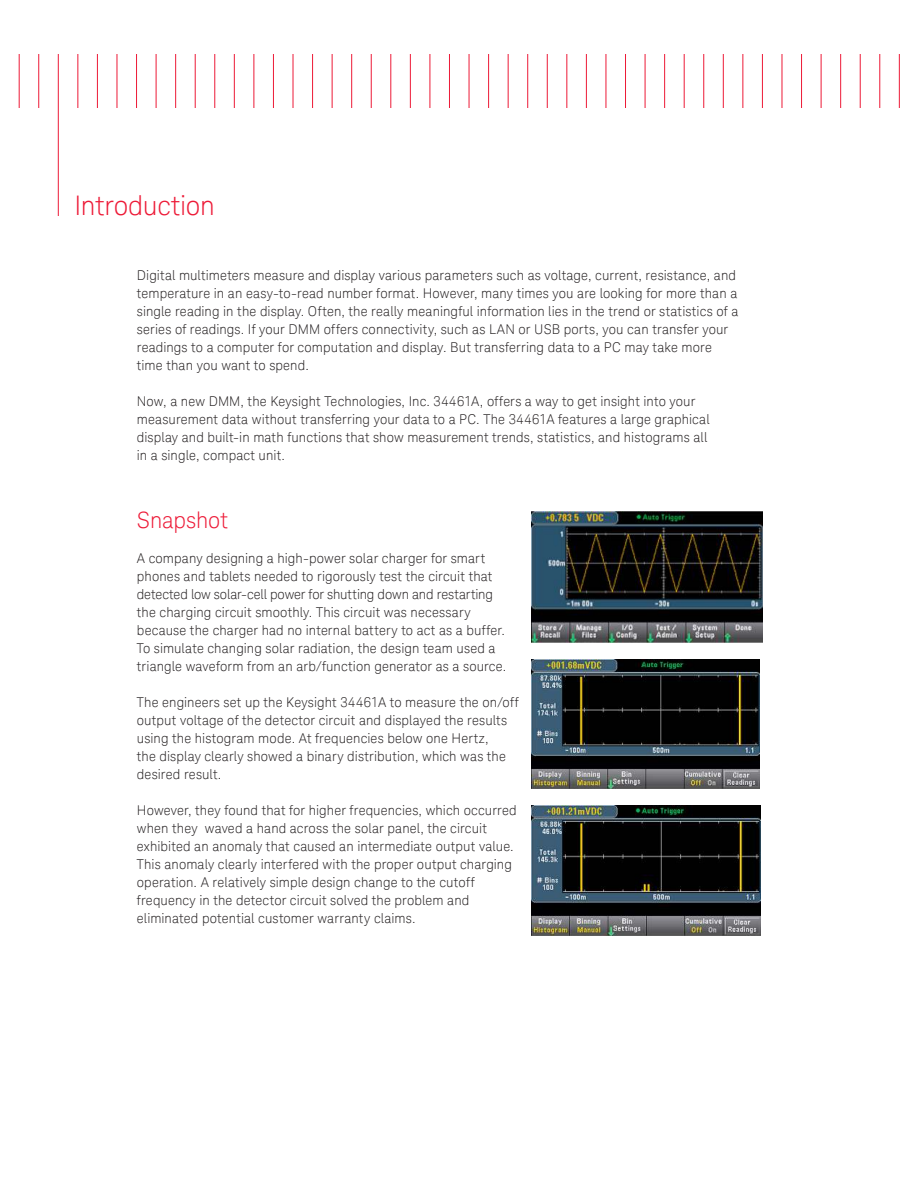
<style>
.page{position:relative;width:918px;height:1188px;background:#fff}
.page>*{position:absolute;margin:0;border:0;box-sizing:border-box;transform-origin:0 0}
.t1{font:300 27px "Keysight Sans";letter-spacing:-.005em;color:#ed1a37}
.t2{font:300 22.5px "Keysight Sans";letter-spacing:-.005em;color:#ed1a37}
.t3{font:300 13.5px/18px "Keysight Sans";letter-spacing:.01em;color:#231f20}
</style>
<div class="page">
<img style="left:531px;top:512px;width:231px;height:130px">
<img style="left:531px;top:660px;width:228px;height:128px">
<img style="left:531px;top:806px;width:230px;height:129px">
<hr style="left:19px;top:54px;width:1px;height:54px;background:#ed1a37">
<hr style="left:38px;top:54px;width:1px;height:54px;background:#ed1a37">
<hr style="left:58px;top:54px;width:1px;height:162px;background:#ed1a37">
<hr style="left:77px;top:54px;width:1px;height:54px;background:#ed1a37">
<hr style="left:97px;top:54px;width:1px;height:54px;background:#ed1a37">
<hr style="left:117px;top:54px;width:1px;height:54px;background:#ed1a37">
<hr style="left:136px;top:54px;width:1px;height:54px;background:#ed1a37">
<hr style="left:156px;top:54px;width:1px;height:54px;background:#ed1a37">
<hr style="left:175px;top:54px;width:1px;height:54px;background:#ed1a37">
<hr style="left:195px;top:54px;width:1px;height:54px;background:#ed1a37">
<hr style="left:214px;top:54px;width:1px;height:54px;background:#ed1a37">
<hr style="left:234px;top:54px;width:1px;height:54px;background:#ed1a37">
<hr style="left:254px;top:54px;width:1px;height:54px;background:#ed1a37">
<hr style="left:273px;top:54px;width:1px;height:54px;background:#ed1a37">
<hr style="left:293px;top:54px;width:1px;height:54px;background:#ed1a37">
<hr style="left:312px;top:54px;width:1px;height:54px;background:#ed1a37">
<hr style="left:332px;top:54px;width:1px;height:54px;background:#ed1a37">
<hr style="left:351px;top:54px;width:1px;height:54px;background:#ed1a37">
<hr style="left:371px;top:54px;width:1px;height:54px;background:#ed1a37">
<hr style="left:390px;top:54px;width:1px;height:54px;background:#ed1a37">
<hr style="left:410px;top:54px;width:1px;height:54px;background:#ed1a37">
<hr style="left:430px;top:54px;width:1px;height:54px;background:#ed1a37">
<hr style="left:449px;top:54px;width:1px;height:54px;background:#ed1a37">
<hr style="left:469px;top:54px;width:1px;height:54px;background:#ed1a37">
<hr style="left:488px;top:54px;width:1px;height:54px;background:#ed1a37">
<hr style="left:508px;top:54px;width:1px;height:54px;background:#ed1a37">
<hr style="left:527px;top:54px;width:1px;height:54px;background:#ed1a37">
<hr style="left:547px;top:54px;width:1px;height:54px;background:#ed1a37">
<hr style="left:566px;top:54px;width:1px;height:54px;background:#ed1a37">
<hr style="left:586px;top:54px;width:1px;height:54px;background:#ed1a37">
<hr style="left:606px;top:54px;width:1px;height:54px;background:#ed1a37">
<hr style="left:625px;top:54px;width:1px;height:54px;background:#ed1a37">
<hr style="left:645px;top:54px;width:1px;height:54px;background:#ed1a37">
<hr style="left:664px;top:54px;width:1px;height:54px;background:#ed1a37">
<hr style="left:684px;top:54px;width:1px;height:54px;background:#ed1a37">
<hr style="left:703px;top:54px;width:1px;height:54px;background:#ed1a37">
<hr style="left:723px;top:54px;width:1px;height:54px;background:#ed1a37">
<hr style="left:742px;top:54px;width:1px;height:54px;background:#ed1a37">
<hr style="left:762px;top:54px;width:1px;height:54px;background:#ed1a37">
<hr style="left:782px;top:54px;width:1px;height:54px;background:#ed1a37">
<hr style="left:801px;top:54px;width:1px;height:54px;background:#ed1a37">
<hr style="left:821px;top:54px;width:1px;height:54px;background:#ed1a37">
<hr style="left:840px;top:54px;width:1px;height:54px;background:#ed1a37">
<hr style="left:860px;top:54px;width:1px;height:54px;background:#ed1a37">
<hr style="left:879px;top:54px;width:1px;height:54px;background:#ed1a37">
<hr style="left:899px;top:54px;width:1px;height:54px;background:#ed1a37">
<h1 class="t1" style="left:74px;top:193px;width:142px">Introduction</h1>
<p class="t3" style="left:137px;top:267px;width:603px">Digital multimeters measure and display various parameters such as voltage, current, resistance, and temperature in an easy-to-read number format. However, many times you are looking for more than a single reading in the display. Often, the really meaningful information lies in the trend or statistics of a series of readings. If your DMM offers connectivity, such as LAN or USB ports, you can transfer your readings to a computer for computation and display. But transferring data to a PC may take more time than you want to spend.</p>
<p class="t3" style="left:137px;top:393px;width:574px">Now, a new DMM, the Keysight Technologies, Inc. 34461A, offers a way to get insight into your measurement data without transferring your data to a PC. The 34461A features a large graphical display and built-in math functions that show measurement trends, statistics, and histograms all in a single, compact unit.</p>
<h2 class="t2" style="left:137px;top:510px;width:93px">Snapshot</h2>
<p class="t3" style="left:137px;top:550px;width:371px">A company designing a high-power solar charger for smart phones and tablets needed to rigorously test the circuit that detected low solar-cell power for shutting down and restarting the charging circuit smoothly. This circuit was necessary because the charger had no internal battery to act as a buffer.<br>To simulate changing solar radiation, the design team used a triangle waveform from an arb/function generator as a source.</p>
<p class="t3" style="left:137px;top:694px;width:383px">The engineers set up the Keysight 34461A to measure the on/off output voltage of the detector circuit and displayed the results using the histogram mode. At frequencies below one Hertz,<br>the display clearly showed a binary distribution, which was the desired result.</p>
<p class="t3" style="left:137px;top:802px;width:381px">However, they found that for higher frequencies, which occurred when they waved a hand across the solar panel, the circuit exhibited an anomaly that caused an intermediate output value.<br>This anomaly clearly interfered with the proper output charging operation. A relatively simple design change to the cutoff frequency in the detector circuit solved the problem and eliminated potential customer warranty claims.</p>
</div>
